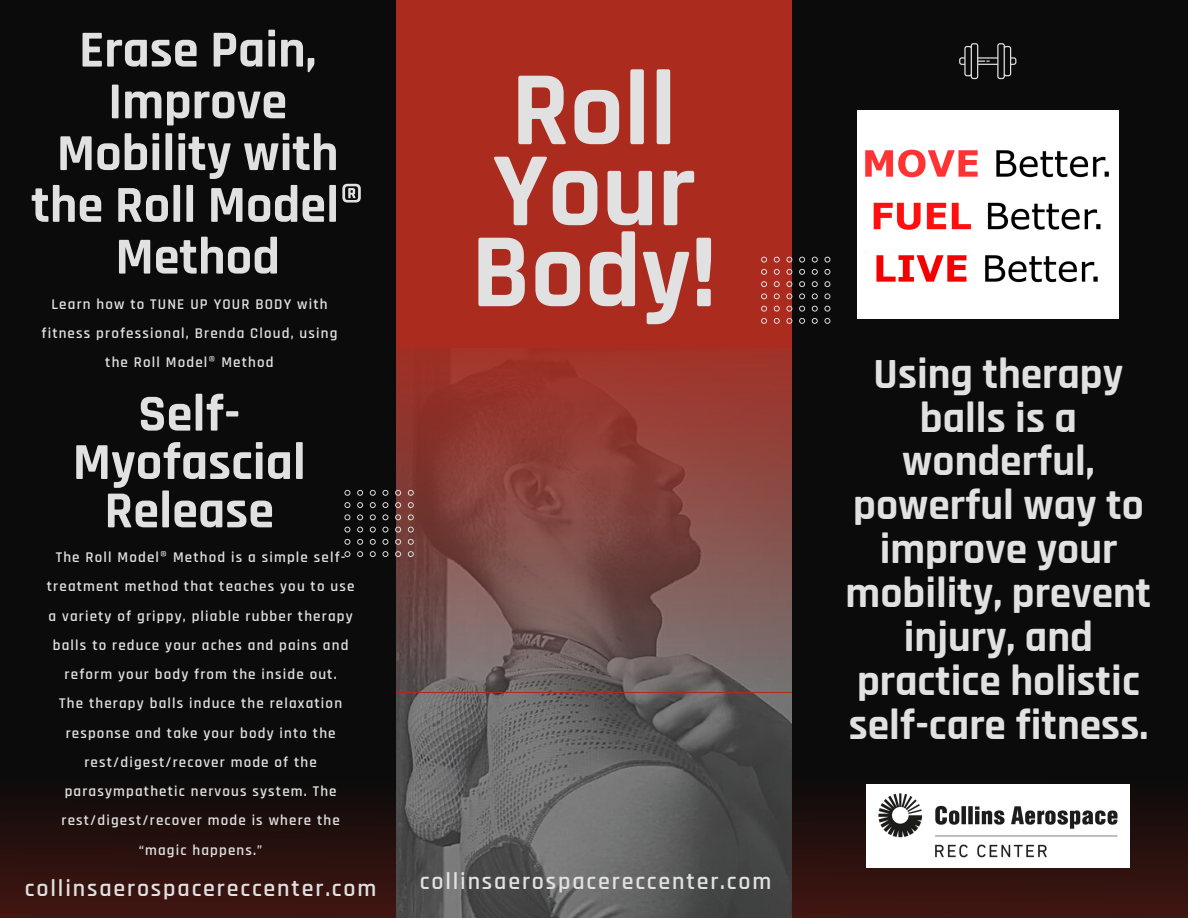
<style>
.page{position:relative;width:1188px;height:918px;background:#0b0b0b}
.page>*{position:absolute;margin:0;border:0;box-sizing:border-box;transform-origin:0 0}
.t1{font:700 106.5px/81px "Rajdhani";color:#e1e1e1;text-align:center}
.t2{font:700 52.5px/51.8px "Rajdhani";color:#e1e1e1;text-align:center}
.t3{font:700 43.5px/43.8px "Rajdhani";color:#e1e1e1;text-align:center}
.t4{font:600 24px "Rajdhani";letter-spacing:.075em;color:#e1e1e1}
.t5{font:600 15px/29.2px "Rajdhani";letter-spacing:.075em;color:#e1e1e1;text-align:center}
</style>
<div class="page">
<div style="left:396px;top:0;width:396px;height:918px;background:#ab2b1f"></div>
<img style="left:396px;top:693px;width:396px;height:225px">
<svg style="left:396px;top:348px;width:396px;height:344px;background:#834a44"></svg>
<div style="left:792px;top:776px;width:396px;height:142px;background:linear-gradient(to bottom,#100f0f,#421612)"></div>
<div style="left:0;top:776px;width:396px;height:142px;background:linear-gradient(to bottom,#0b0b0b,#421611)"></div>
<svg style="left:959px;top:43px;width:57px;height:36px"></svg>
<svg style="left:761px;top:256px;width:70px;height:68px"></svg>
<svg style="left:344px;top:490px;width:70px;height:67px"></svg>
<img style="left:867px;top:784px;width:263px;height:84px">
<img style="left:857px;top:110px;width:261px;height:208px">
<h2 class="t2" style="left:31px;top:25px;width:334px">Erase Pain,<br>Improve<br>Mobility with the Roll Model®<br>Method</h2>
<p class="t5" style="left:42px;top:290px;width:297px">Learn how to TUNE UP YOUR BODY with fitness professional, Brenda Cloud, using the Roll Model® Method</p>
<h2 class="t2" style="left:73px;top:391px;width:234px;line-height:48.3px">Self-<br>Myofascial<br>Release</h2>
<h1 class="t1" style="left:472px;top:73px;width:246px">Roll<br>Your<br>Body!</h1>
<p class="t5" style="left:47px;top:543px;width:309px">The Roll Model® Method is a simple self&shy;treatment method that teaches you to use a variety of grippy, pliable rubber therapy balls to reduce your aches and pains and reform your body from the inside out.<br>The therapy balls induce the relaxation response and take your body into the rest/digest/recover mode of the parasympathetic nervous system. The rest/digest/recover mode is where the “magic happens.”</p>
<h3 class="t4" style="left:25px;top:873px;width:353px">collinsaerospacereccenter.com</h3>
<h3 class="t4" style="left:420px;top:867px;width:353px">collinsaerospacereccenter.com</h3>
<h3 class="t3" style="left:846px;top:353px;width:307px">Using therapy balls is a wonderful, powerful way to improve your mobility, prevent injury, and practice holistic self-care fitness.</h3>
</div>
